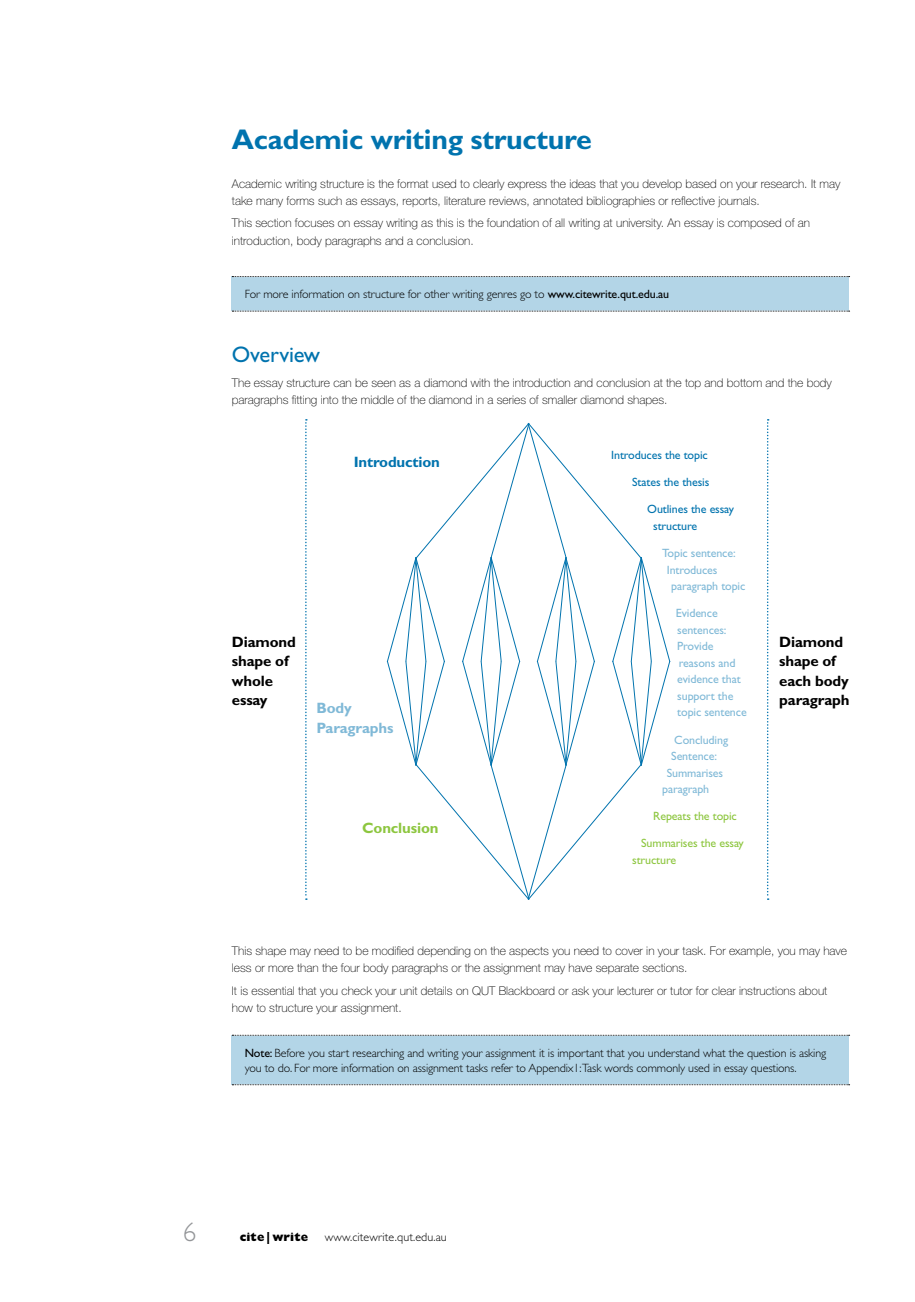
<style>
.page{position:relative;width:915px;height:1302px;background:#fff}
.page>*{position:absolute;margin:0;border:0;box-sizing:border-box;transform-origin:0 0}
.t1{font:700 28.5px "Gill Sans";letter-spacing:-.01em;color:#0073ae}
.t2{font:300 27px "Gill Sans";color:#939598}
.t3{font:22.5px "Gill Sans";letter-spacing:-.01em;color:#0073ae}
.t4{font:700 15px/19.5px "Gill Sans";letter-spacing:-.01em;color:#000}
.t5{font:700 15px/19.5px "Gill Sans";letter-spacing:-.01em;color:#80b9d7}
.t6{font:700 15px "Gill Sans";letter-spacing:-.01em;color:#0073ae}
.t7{font:700 15px "Gill Sans";letter-spacing:-.01em;color:#8dc63f}
.t8{font:100 12px/17.2px "Helvetica Neue";color:#000}
.t9{font:300 12px/15px "Gill Sans";letter-spacing:-.01em;color:#000}
.t10{font:12px/16.5px "Gill Sans";letter-spacing:-.01em;color:#80b9d7}
.t11{font:12px/16.5px "Gill Sans";letter-spacing:-.01em;color:#0073ae}
.t12{font:12px/16.5px "Gill Sans";letter-spacing:-.01em;color:#8dc63f}
.t13{font:300 12px "Gill Sans";letter-spacing:.01em;color:#000}
.t14{font:800 12px "Gill Sans";letter-spacing:.01em;color:#000}
.s1{font-weight:400}
</style>
<div class="page">
<div style="left:232px;top:276px;width:616px;height:35px;background:#b3d5e7"></div>
<svg style="left:232px;top:276px;width:617px;height:1px"></svg>
<svg style="left:232px;top:311px;width:617px;height:1px"></svg>
<svg style="left:386px;top:423px;width:284px;height:477px"></svg>
<svg style="left:305px;top:419px;width:2px;height:480px"></svg>
<svg style="left:767px;top:419px;width:1px;height:480px"></svg>
<div style="left:232px;top:1035px;width:616px;height:49px;background:#b3d5e7"></div>
<svg style="left:232px;top:1034px;width:617px;height:1px"></svg>
<svg style="left:232px;top:1084px;width:617px;height:1px"></svg>
<h1 class="t1" style="left:232px;top:122px;width:361px">Academic writing structure</h1>
<p class="t8" style="left:232px;top:175px;width:609px">Academic writing structure is the format used to clearly express the ideas that you develop based on your research. It may take many forms such as essays, reports, literature reviews, annotated bibliographies or reflective journals.</p>
<p class="t8" style="left:232px;top:214px;width:579px">This section focuses on essay writing as this is the foundation of all writing at university. An essay is composed of an introduction, body paragraphs and a conclusion.</p>
<p class="t9" style="left:244px;top:287px;width:426px">For more information on structure for other writing genres go to <span class="s1">www.citewrite.qut.edu.au</span></p>
<h3 class="t3" style="left:232px;top:341px;width:90px">Overview</h3>
<p class="t8" style="left:232px;top:373px;width:601px">The essay structure can be seen as a diamond with the introduction and conclusion at the top and bottom and the body paragraphs fitting into the middle of the diamond in a series of smaller diamond shapes.</p>
<p class="t6" style="left:353px;top:453px;width:88px">Introduction</p>
<p class="t11" style="left:611px;top:447px;width:98px">Introduces the topic</p>
<p class="t11" style="left:632px;top:474px;width:79px">States the thesis</p>
<p class="t11" style="left:653px;top:501px;width:82px;text-indent:-6px">Outlines the essay structure</p>
<p class="t10" style="left:662px;top:545px;width:75px">Topic sentence:</p>
<p class="t10" style="left:666px;top:561px;width:52px">Introduces</p>
<p class="t10" style="left:671px;top:578px;width:76px">paragraph topic</p>
<p class="t10" style="left:675px;top:605px;width:72px">Evidence sentences:<br>Provide reasons and evidence that support the topic sentence</p>
<p class="t10" style="left:674px;top:731px;width:55px">Concluding</p>
<p class="t10" style="left:671px;top:747px;width:47px">Sentence:</p>
<p class="t10" style="left:666px;top:764px;width:58px">Summarises</p>
<p class="t10" style="left:662px;top:780px;width:48px">paragraph</p>
<p class="t12" style="left:653px;top:807px;width:85px">Repeats the topic</p>
<p class="t12" style="left:632px;top:835px;width:113px;text-indent:9px">Summarises the essay structure</p>
<p class="t4" style="left:232px;top:631px;width:65px">Diamond shape of whole essay</p>
<p class="t4" style="left:779px;top:631px;width:72px">Diamond shape of each body paragraph</p>
<p class="t5" style="left:316px;top:698px;width:79px">Body<br>Paragraphs</p>
<p class="t7" style="left:362px;top:818px;width:78px">Conclusion</p>
<p class="t8" style="left:232px;top:941px;width:616px">This shape may need to be modified depending on the aspects you need to cover in your task. For example, you may have less or more than the four body paragraphs or the assignment may have separate sections.</p>
<p class="t8" style="left:232px;top:981px;width:596px">It is essential that you check your unit details on QUT Blackboard or ask your lecturer or tutor for clear instructions about how to structure your assignment.</p>
<p class="t9" style="left:244px;top:1045px;width:583px"><span class="s1">Note:</span> Before you start researching and writing your assignment it is important that you understand what the question is asking you to do. For more information on assignment tasks refer to Appendix1:Task words commonly used in essay questions.</p>
<h2 class="t2" style="left:183px;top:1216px;width:15px">6</h2>
<p class="t14" style="left:240px;top:1229px;width:70px">cite|write</p>
<p class="t13" style="left:325px;top:1229px;width:123px">www.citewrite.qut.edu.au</p>
</div>
